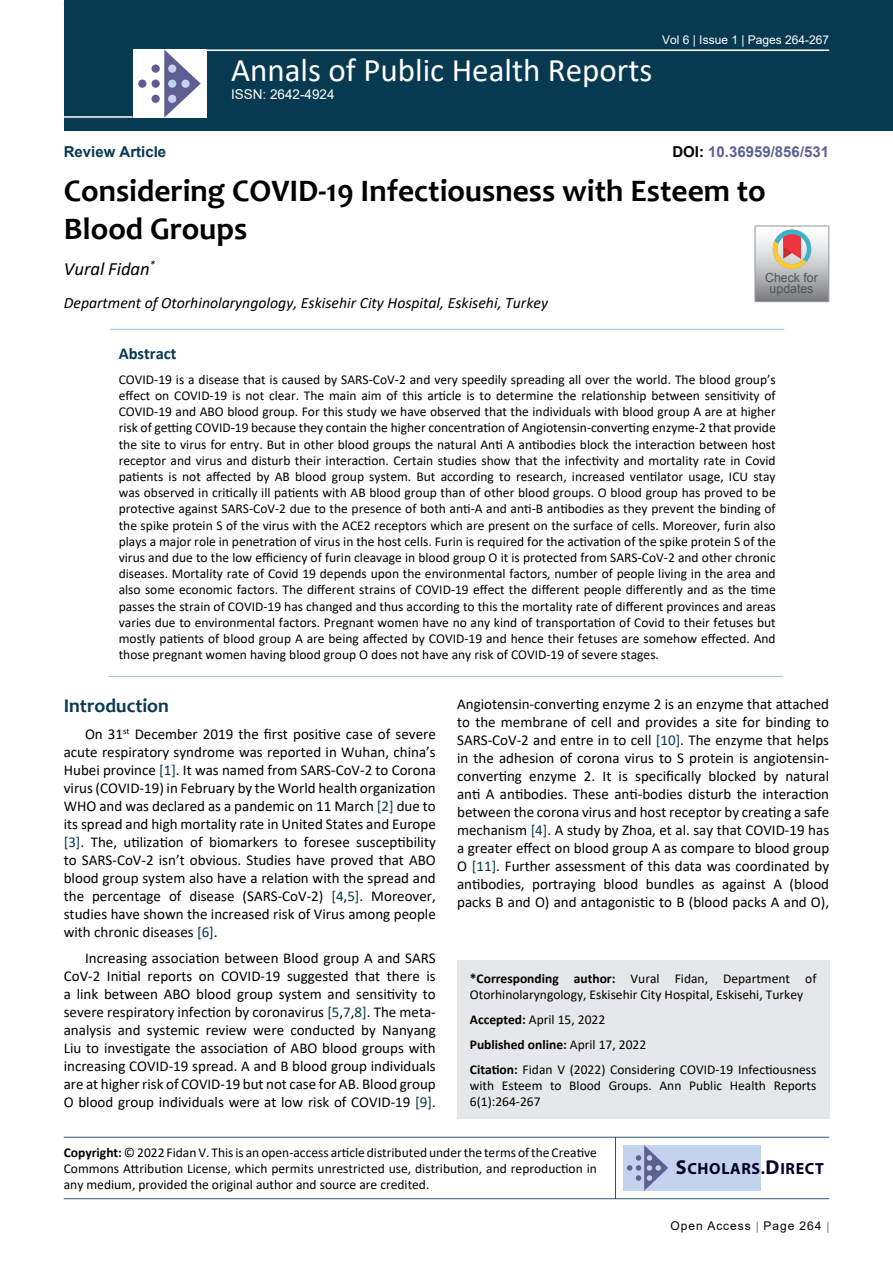
<style>
.page{position:relative;width:893px;height:1263px;background:#fff}
.page>*{position:absolute;margin:0;border:0;box-sizing:border-box;transform-origin:0 0}
.t1{font:33px "Calibri";color:#fff}
.t2{font:700 31.5px/37.8px "Candara";color:#000}
.t3{font:700 19.5px "Candara";color:#073950}
.t4{font:italic 18.75px "Calibri";color:#000}
.t5{font:700 16.5px "Calibri";color:#073950}
.t6{font:700 16.2px "Myriad Pro";letter-spacing:.04em;color:#050128}
.t7{font:italic 15.75px "Calibri";color:#000}
.t8{font:15px/18px "Calibri";color:#000;text-align:justify}
.t9{font:700 15px "Arial";color:#5e5f93}
.t10{font:700 15px "Arial";color:#073950}
.t11{font:13.5px/16.2px "Calibri";color:#000}
.t12{font:13.5px "Arial";color:#fff}
.t13{font:12.6px/10.8px "Arial";color:#535353;text-align:center}
.t14{font:12px "Arial";color:#fff}
.t15{font:12px "Arial";letter-spacing:.08em;color:#000}
.s1{color:#000}
.s2{color:#073950}
.s3{font-weight:700}
.s4{font-size:20.25px}
</style>
<div class="page">
<div style="left:64px;top:0;width:829px;height:131px;background:#073950"></div>
<hr style="left:204px;top:49px;width:625px;height:2px;background:#fff">
<hr style="left:64px;top:116px;width:69px;height:2px;background:#fff">
<div style="left:133px;top:49px;width:74px;height:69px;background:#fff"></div>
<svg style="left:164px;top:49px;width:37px;height:69px"></svg>
<div style="left:152px;top:65px;width:8px;height:8px;background:#5e5e92;border-radius:50%"></div>
<div style="left:138px;top:80px;width:8px;height:8px;background:#5e5e92;border-radius:50%"></div>
<div style="left:152px;top:80px;width:8px;height:8px;background:#5e5e92;border-radius:50%"></div>
<div style="left:168px;top:80px;width:8px;height:8px;background:#c3d3ee;border-radius:50%"></div>
<div style="left:181px;top:80px;width:9px;height:8px;background:#c3d3ee;border-radius:50%"></div>
<div style="left:168px;top:95px;width:8px;height:8px;background:#c3d3ee;border-radius:50%"></div>
<div style="left:168px;top:65px;width:8px;height:8px;background:#c3d3ee;border-radius:50%"></div>
<div style="left:152px;top:95px;width:8px;height:8px;background:#5e5e92;border-radius:50%"></div>
<hr style="left:64px;top:1137px;width:765px;height:1px;background:#073950">
<hr style="left:64px;top:1198px;width:765px;height:1px;background:#073950">
<hr style="left:615px;top:1137px;width:1px;height:62px;background:#073950">
<div style="left:623px;top:1145px;width:138px;height:45px;background:#c3d3ee"></div>
<svg style="left:627px;top:1145px;width:41px;height:45px"></svg>
<div style="left:457px;top:960px;width:372px;height:159px;background:#e6e7e8"></div>
<hr style="left:110px;top:329px;width:674px;height:1px;background:#98c0d2">
<hr style="left:109px;top:676px;width:674px;height:1px;background:#98c0d2">
<svg style="left:755px;top:226px;width:74px;height:76px;background:#bdb6b3"></svg>
<p class="t10" style="left:64px;top:141px;width:104px">Review Article</p>
<h1 class="t1" style="left:231px;top:47px;width:423px">Annals of Public Health Reports</h1>
<p class="t12" style="left:231px;top:85px;width:105px">ISSN: 2642-4924</p>
<p class="t14" style="left:662px;top:31px;width:169px">Vol 6 | Issue 1 | Pages 264-267</p>
<p class="t9" style="left:672px;top:141px;width:158px"><span class="s1">DOI:</span> 10.36959/856/531</p>
<h2 class="t2" style="left:64px;top:172px;width:704px">Considering COVID-19 Infectiousness with Esteem to<br>Blood Groups</h2>
<h3 class="t4" style="left:64px;top:255px;width:93px">Vural Fidan<sup>*</sup></h3>
<p class="t7" style="left:64px;top:291px;width:486px">Department of Otorhinolaryngology, Eskisehir City Hospital, Eskisehi, Turkey</p>
<p class="t13" style="left:765px;top:273px;width:54px">Check for updates</p>
<p class="t5" style="left:119px;top:342px;width:59px">Abstract</p>
<p class="t11" style="left:119px;top:371px;width:658px;text-align:justify">COVID-19 is a disease that is caused by SARS-CoV-2 and very speedily spreading all over the world. The blood group’s effect on COVID-19 is not clear. The main aim of this article is to determine the relationship between sensitivity of COVID-19 and ABO blood group. For this study we have observed that the individuals with blood group A are at higher risk of getting COVID-19 because they contain the higher concentration of Angiotensin-converting enzyme-2 that provide the site to virus for entry. But in other blood groups the natural Anti A antibodies block the interaction between host receptor and virus and disturb their interaction. Certain studies show that the infectivity and mortality rate in Covid patients is not affected by AB blood group system. But according to research, increased ventilator usage, ICU stay was observed in critically ill patients with AB blood group than of other blood groups. O blood group has proved to be protective against SARS-CoV-2 due to the presence of both anti-A and anti-B antibodies as they prevent the binding of the spike protein S of the virus with the ACE2 receptors which are present on the surface of cells. Moreover, furin also plays a major role in penetration of virus in the host cells. Furin is required for the activation of the spike protein S of the virus and due to the low efficiency of furin cleavage in blood group O it is protected from SARS-CoV-2 and other chronic diseases. Mortality rate of Covid 19 depends upon the environmental factors, number of people living in the area and also some economic factors. The different strains of COVID-19 effect the different people differently and as the time passes the strain of COVID-19 has changed and thus according to this the mortality rate of different provinces and areas varies due to environmental factors. Pregnant women have no any kind of transportation of Covid to their fetuses but mostly patients of blood group A are being affected by COVID-19 and hence their fetuses are somehow effected. And those pregnant women having blood group O does not have any risk of COVID-19 of severe stages.</p>
<h3 class="t3" style="left:64px;top:694px;width:107px">Introduction</h3>
<p class="t8" style="left:64px;top:724px;width:374px;text-indent:21px">On 31<sup>st</sup> December 2019 the first positive case of severe acute respiratory syndrome was reported in Wuhan, china’s Hubei province <span class="s2">[1]</span>. It was named from SARS-CoV-2 to Corona virus (COVID-19) in February by the World health organization WHO and was declared as a pandemic on 11 March <span class="s2">[2]</span> due to its spread and high mortality rate in United States and Europe <span class="s2">[3]</span>. The, utilization of biomarkers to foresee susceptibility to SARS-CoV-2 isn’t obvious. Studies have proved that ABO blood group system also have a relation with the spread and the percentage of disease (SARS-CoV-2) <span class="s2">[4</span>,<span class="s2">5]</span>. Moreover, studies have shown the increased risk of Virus among people with chronic diseases <span class="s2">[6]</span>.</p>
<p class="t8" style="left:64px;top:949px;width:374px;text-indent:21px">Increasing association between Blood group A and SARS CoV-2 Initial reports on COVID-19 suggested that there is a link between ABO blood group system and sensitivity to severe respiratory infection by coronavirus <span class="s2">[5</span>,<span class="s2">7</span>,<span class="s2">8]</span>. The meta&shy;analysis and systemic review were conducted by Nanyang Liu to investigate the association of ABO blood groups with increasing COVID-19 spread. A and B blood group individuals are at higher risk of COVID-19 but not case for AB. Blood group O blood group individuals were at low risk of COVID-19 <span class="s2">[9]</span>.</p>
<p class="t8" style="left:457px;top:695px;width:374px">Angiotensin-converting enzyme 2 is an enzyme that attached to the membrane of cell and provides a site for binding to SARS-CoV-2 and entre in to cell <span class="s2">[10]</span>. The enzyme that helps in the adhesion of corona virus to S protein is angiotensin&shy;converting enzyme 2. It is specifically blocked by natural anti A antibodies. These anti-bodies disturb the interaction between the corona virus and host receptor by creating a safe mechanism <span class="s2">[4]</span>. A study by Zhoa, et al. say that COVID-19 has a greater effect on blood group A as compare to blood group O <span class="s2">[11]</span>. Further assessment of this data was coordinated by antibodies, portraying blood bundles as against A (blood packs B and O) and antagonistic to B (blood packs A and O),</p>
<p class="t11" style="left:470px;top:970px;width:348px"><span class="s3">*Corresponding author:</span> Vural Fidan, Department of<br>Otorhinolaryngology, Eskisehir City Hospital, Eskisehi, Turkey</p>
<p class="t11" style="left:470px;top:1007px;width:348px;line-height:24.8px"><span class="s3">Accepted:</span> April 15, 2022<br><span class="s3">Published online:</span> April 17, 2022<br><span class="s3">Citation:</span> Fidan V (2022) Considering COVID-19 Infectiousness</p>
<p class="t11" style="left:470px;top:1077px;width:348px">with Esteem to Blood Groups. Ann Public Health Reports<br>6(1):264-267</p>
<p class="t11" style="left:64px;top:1144px;width:535px;text-align:justify"><span class="s3">Copyright:</span> © 2022 Fidan V. This is an open-access article distributed under the terms of the Creative Commons Attribution License, which permits unrestricted use, distribution, and reproduction in any medium, provided the original author and source are credited.</p>
<p class="t6" style="left:676px;top:1158px;width:150px"><span class="s4">S</span>CHOLARS.<span class="s4">D</span>IRECT</p>
<p class="t15" style="left:670px;top:1217px;width:152px">Open Access Page 264</p>
</div>
